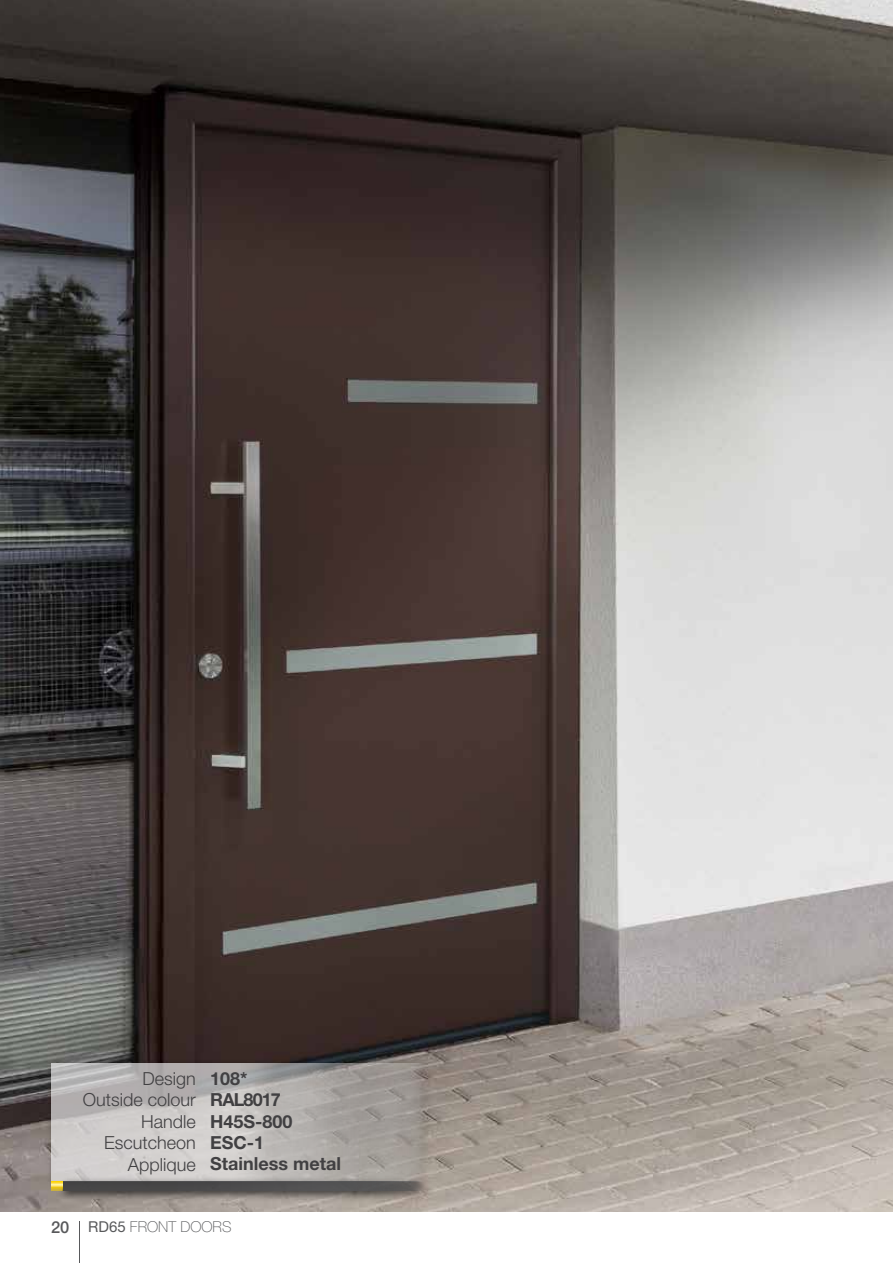
<style>
.page{position:relative;width:893px;height:1263px;background:#fff}
.page>*{position:absolute;margin:0;border:0;box-sizing:border-box;transform-origin:0 0}
.t1{font:300 18px/21.6px "Helvetica Neue LT Pro";color:#414042;text-align:right}
.t2{font:700 18px/21.5px "Helvetica Neue LT Pro";color:#414042}
.t3{font:100 15px "Helvetica Neue LT Pro";color:#58595b}
.s1{font-weight:500;font-size:16.5px}
.s2{font-weight:400}
</style>
<div class="page">
<hr style="left:80px;top:1221px;width:1px;height:42px;background:#58595b">
<img style="left:0;top:0;width:893px;height:1212px">
<div style="left:46px;top:1058px;width:389px;height:134px;background:#000;opacity:.75"></div>
<img style="left:51px;top:1064px;width:378px;height:117px">
<div style="left:57px;top:1176px;width:375px;height:26px;background:#000;opacity:.75"></div>
<img style="left:62px;top:1181px;width:364px;height:10px">
<svg style="left:51px;top:1181px;width:11px;height:10px"></svg>
<p class="t1" style="left:83px;top:1067px;width:115px">Design<br>Outside colour<br>Handle<br>Escutcheon<br>Applique</p>
<p class="t2" style="left:210px;top:1067px;width:132px">108*<br>RAL8017<br>H45S-800<br>ESC-1<br>Stainless metal</p>
<p class="t3" style="left:51px;top:1218px;width:182px"><span class="s1">20</span> <span class="s2">RD65</span> FRONT DOORS</p>
</div>
